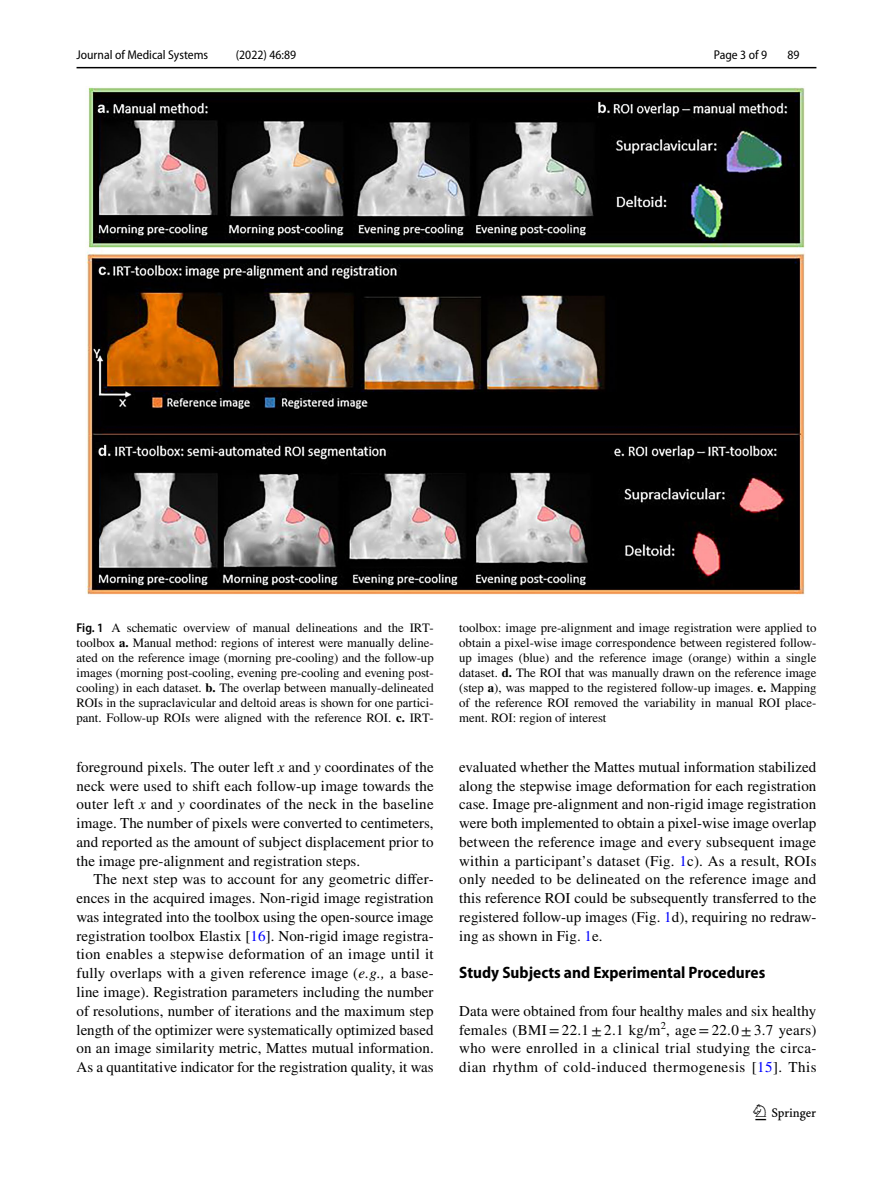
<style>
.page{position:relative;width:893px;height:1187px;background:#fff}
.page>*{position:absolute;margin:0;border:0;box-sizing:border-box;transform-origin:0 0}
.t1{font:22.5px "Springnew Regular 3";color:#000}
.t2{font:700 semi-condensed 16.5px "Myriad Pro";color:#000}
.t3{font:15px/18.8px "STIX";letter-spacing:.005em;color:#000;text-align:justify}
.t4{font:12.75px/15px "STIX";color:#000;text-align:justify}
.t5{font:semi-condensed 12.75px "Myriad Pro";color:#000}
.s1{font-family:"Myriad Pro";font-weight:600;font-stretch:semi-condensed}
.s2{font-weight:700}
.s3{font-style:italic}
.s4{color:#00f}
</style>
<div class="page">
<hr style="left:77px;top:67px;width:739px;height:1px;background:#000">
<img style="left:85px;top:87px;width:720px;height:508px">
<p class="t5" style="left:77px;top:48px;width:133px">Journal of Medical Systems</p>
<p class="t5" style="left:236px;top:48px;width:62px">(2022) 46:89</p>
<p class="t5" style="left:714px;top:48px;width:55px">Page 3 of 9</p>
<p class="t5" style="left:787px;top:48px;width:14px">89</p>
<p class="t4" style="left:77px;top:621px;width:359px"><span class="s1">Fig. 1</span> A schematic overview of manual delineations and the IRT&shy;toolbox <span class="s2">a.</span> Manual method: regions of interest were manually deline&shy;ated on the reference image (morning pre-cooling) and the follow-up images (morning post-cooling, evening pre-cooling and evening post&shy;cooling) in each dataset. <span class="s2">b.</span> The overlap between manually-delineated ROIs in the supraclavicular and deltoid areas is shown for one partici&shy;pant. Follow-up ROIs were aligned with the reference ROI. <span class="s2">c.</span> IRT-</p>
<p class="t4" style="left:459px;top:621px;width:359px">toolbox: image pre-alignment and image registration were applied to obtain a pixel-wise image correspondence between registered follow&shy;up images (blue) and the reference image (orange) within a single dataset. <span class="s2">d.</span> The ROI that was manually drawn on the reference image (step <span class="s2">a</span>), was mapped to the registered follow-up images. <span class="s2">e.</span> Mapping of the reference ROI removed the variability in manual ROI place&shy;ment. ROI: region of interest</p>
<p class="t3" style="left:77px;top:758px;width:359px">foreground pixels. The outer left <span class="s3">x</span> and <span class="s3">y</span> coordinates of the neck were used to shift each follow-up image towards the outer left <span class="s3">x</span> and <span class="s3">y</span> coordinates of the neck in the baseline image. The number of pixels were converted to centimeters, and reported as the amount of subject displacement prior to the image pre-alignment and registration steps.</p>
<p class="t3" style="left:77px;top:871px;width:359px;text-indent:17px">The next step was to account for any geometric differ&shy;ences in the acquired images. Non-rigid image registration was integrated into the toolbox using the open-source image registration toolbox Elastix [<span class="s4">16</span>]. Non-rigid image registra&shy;tion enables a stepwise deformation of an image until it fully overlaps with a given reference image (<span class="s3">e.g.,</span> a base&shy;line image). Registration parameters including the number of resolutions, number of iterations and the maximum step length of the optimizer were systematically optimized based on an image similarity metric, Mattes mutual information.<br>As a quantitative indicator for the registration quality, it was</p>
<p class="t3" style="left:459px;top:758px;width:359px">evaluated whether the Mattes mutual information stabilized along the stepwise image deformation for each registration case. Image pre-alignment and non-rigid image registration were both implemented to obtain a pixel-wise image overlap between the reference image and every subsequent image within a participant’s dataset (Fig. <span class="s4">1</span>c). As a result, ROIs only needed to be delineated on the reference image and this reference ROI could be subsequently transferred to the registered follow-up images (Fig. <span class="s4">1</span>d), requiring no redraw&shy;ing as shown in Fig. <span class="s4">1</span>e.</p>
<p class="t2" style="left:459px;top:963px;width:308px">Study Subjects and Experimental Procedures</p>
<p class="t3" style="left:459px;top:1002px;width:359px">Data were obtained from four healthy males and six healthy females (BMI=22.1±2.1 kg/m<sup>2</sup>, age=22.0±3.7 years) who were enrolled in a clinical trial studying the circa&shy;dian rhythm of cold-induced thermogenesis [<span class="s4">15</span>]. This</p>
<h1 class="t1" style="left:755px;top:1104px;width:62px">1 3</h1>
</div>
